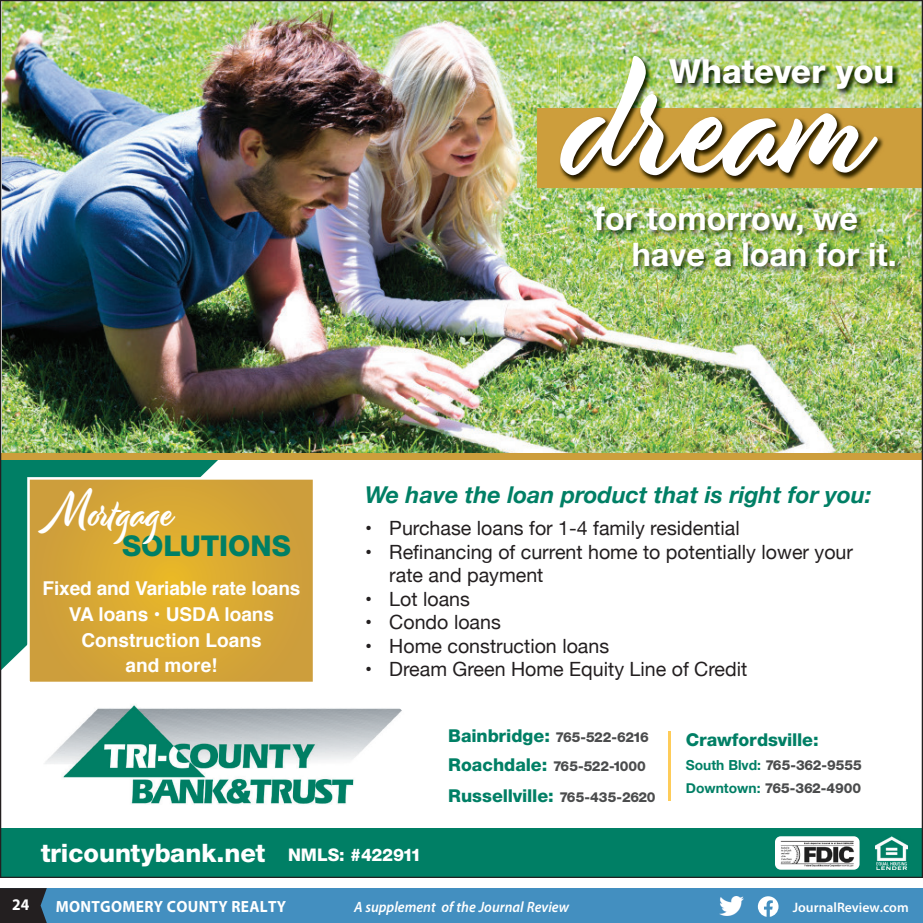
<style>
.page{position:relative;width:923px;height:923px;background:#fff}
.page>*{position:absolute;margin:0;border:0;box-sizing:border-box;transform-origin:0 0}
.t1{font:164.25px "Modish";color:#fff}
.t2{font:44.62px "Modish";color:#fff}
.t3{font:800 33.25px "Helvetica Neue";letter-spacing:-.01em;color:#fff}
.t4{font:700 32.25px/36.2px "Helvetica Neue";color:#fff}
.t5{font:800 28.62px "Helvetica Neue";color:#007f65}
.t6{font:800 25.38px "Helvetica Neue";color:#fff}
.t7{font:italic 700 23.12px "Helvetica Neue";color:#007f65}
.t8{font:19.62px/23.5px "Helvetica Neue";color:#231f20}
.t9{font:700 19.12px/25.6px "Helvetica";color:#fff;text-align:center}
.t10{font:800 17.75px "Helvetica Neue";letter-spacing:-.005em;color:#007f65}
.t11{font:700 16.25px "Myriad Pro";letter-spacing:.02em;color:#fff;scale:.95 1}
.t12{font:italic 600 15px "Myriad Pro";color:#fff;scale:.95 1}
.t13{font:800 13.75px/23.8px "Helvetica Neue";letter-spacing:-.015em;color:#4b4c4d}
.t14{font:800 13.75px "Helvetica Neue";letter-spacing:-.055em;color:#4b4c4d}
.t15{font:600 13.75px "Myriad Pro";color:#fff}
.s1{font-size:17.75px;color:#007f65}
.s2{font-size:13.75px;color:#4b4c4d}
.s3{font-weight:700;color:#007f65}
.s4{font-size:17.38px}
</style>
<div class="page">
<div style="left:0;top:888px;width:922px;height:34px;background:#438fc0"></div>
<svg style="left:0;top:888px;width:47px;height:34px;background:#25272b"></svg>
<svg style="left:757px;top:896px;width:21px;height:20px"></svg>
<img style="left:719px;top:896px;width:24px;height:19px">
<img style="left:0;top:0;width:922px;height:878px">
<h1 class="t1" style="left:568px;top:17px;width:306px">dream</h1>
<h3 class="t3" style="left:669px;top:51px;width:227px">Whatever you</h3>
<h3 class="t4" style="left:631px;top:201px;width:266px;text-indent:-38px">for tomorrow, we have a loan for it.</h3>
<h2 class="t2" style="left:50px;top:484px;width:125px">Mortgage</h2>
<h3 class="t5" style="left:122px;top:529px;width:170px">SOLUTIONS</h3>
<p class="t9" style="left:43px;top:574px;width:259px">Fixed and Variable rate loans<br>VA loans • USDA loans<br>Construction Loans<br>and more!</p>
<p class="t7" style="left:365px;top:477px;width:508px">We have the loan product that is right for you:</p>
<p class="t8" style="left:365px;top:517px;width:376px">• Purchase loans for 1-4 family residential</p>
<p class="t8" style="left:389px;top:541px;width:465px;text-indent:-24px">• Refinancing of current home to potentially lower your rate and payment</p>
<p class="t8" style="left:365px;top:588px;width:106px">• Lot loans</p>
<p class="t8" style="left:365px;top:611px;width:137px">• Condo loans</p>
<p class="t8" style="left:365px;top:635px;width:245px">• Home construction loans</p>
<p class="t8" style="left:365px;top:658px;width:383px">• Dream Green Home Equity Line of Credit</p>
<p class="t14" style="left:448px;top:728px;width:202px"><span class="s1">Bainbridge:</span> 765-522-6216</p>
<p class="t13" style="left:448px;top:754px;width:199px"><span class="s1">Roachdale:</span> 765-522-1000</p>
<p class="t10" style="left:448px;top:784px;width:209px">Russellville: <span class="s2">765-435-2620</span></p>
<p class="t10" style="left:685px;top:728px;width:134px">Crawfordsville:</p>
<p class="t13" style="left:685px;top:752px;width:178px"><span class="s3">South Blvd:</span> 765-362-9555<br><span class="s3">Downtown:</span> 765-362-4900</p>
<p class="t6" style="left:41px;top:837px;width:382px">tricountybank.net <span class="s4">NMLS: #422911</span></p>
<p class="t11" style="left:12px;top:894px;width:20px">24</p>
<p class="t11" style="left:56px;top:895px;width:244px">MONTGOMERY COUNTY REALTY</p>
<p class="t12" style="left:354px;top:897px;width:228px">A supplement of the Journal Review</p>
<p class="t15" style="left:792px;top:898px;width:117px">JournalReview.com</p>
</div>
